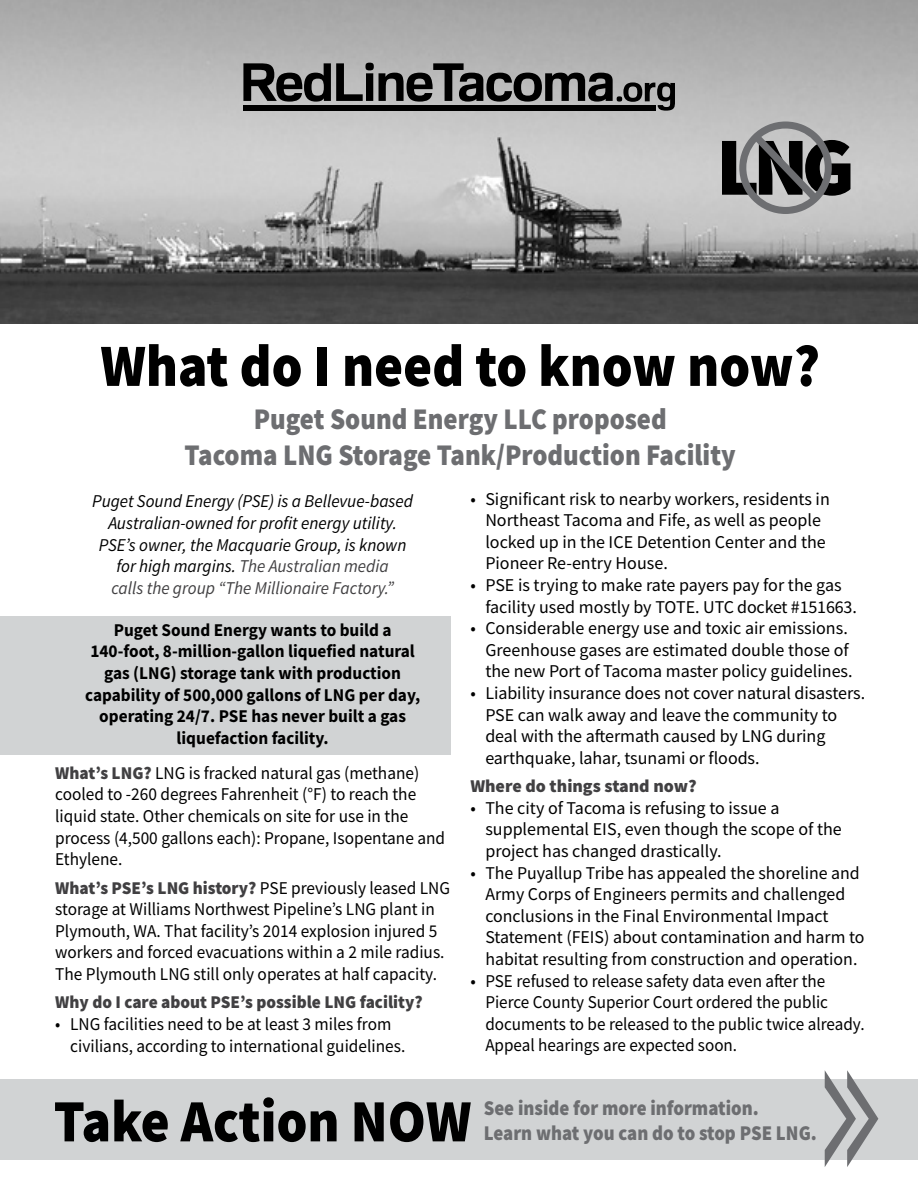
<style>
.page{position:relative;width:918px;height:1188px;background:#fff}
.page>*{position:absolute;margin:0;border:0;box-sizing:border-box;transform-origin:0 0}
.t1{font:142.5px "Pointers";color:#6d6e71;scale:.45 1}
.t2{font:900 60px "Source Sans Pro";color:#000;scale:.92 1}
.t3{font:900 30px/36px "Source Sans Pro";color:#6d6e71;text-align:center;scale:.9 1}
.t4{font:900 21px/25.5px "Source Sans Pro";color:#6d6e71;scale:.9 1}
.t5{font:18px/21.6px "Source Sans Pro";color:#000}
.t6{font:18px/21.6px "Source Sans Pro";color:#000;scale:.96 1}
.t7{font:700 18px/21.6px "Source Sans Pro";color:#000;text-align:center;scale:.96 1}
.t8{font:italic 18px/21.6px "Source Sans Pro";color:#000;text-align:center;scale:.96 1}
.t9{font:900 18px "Source Sans Pro";color:#414042;scale:.96 1}
.t10{font:900 18px "Source Sans Pro";color:#414042}
.s1{color:#414042}
.s2{font-weight:900;color:#414042}
</style>
<div class="page">
<div style="left:0;top:1079px;width:918px;height:80px;background:#d1d3d4"></div>
<div style="left:0;top:617px;width:450px;height:138px;background:#d1d3d4"></div>
<img style="left:0;top:0;width:918px;height:324px">
<svg style="left:243px;top:63px;width:432px;height:48px;background:#636363"></svg>
<svg style="left:722px;top:122px;width:128px;height:92px;background:#757576"></svg>
<h2 class="t2" style="left:100px;top:324px;width:784px">What do I need to know now?</h2>
<h3 class="t3" style="left:185px;top:400px;width:614px">Puget Sound Energy LLC proposed<br>Tacoma LNG Storage Tank/Production Facility</h3>
<p class="t5" style="left:485px;top:488px;width:346px;text-indent:-15px">• Significant risk to nearby workers, residents in Northeast Tacoma and Fife, as well as people locked up in the ICE Detention Center and the Pioneer Re-entry House.</p>
<p class="t5" style="left:485px;top:574px;width:373px;text-indent:-15px">• PSE is trying to make rate payers pay for the gas facility used mostly by TOTE. UTC docket #151663.</p>
<p class="t5" style="left:485px;top:617px;width:369px;text-indent:-15px">• Considerable energy use and toxic air emissions.<br>Greenhouse gases are estimated double those of the new Port of Tacoma master policy guidelines.</p>
<p class="t5" style="left:485px;top:682px;width:381px;text-indent:-15px">• Liability insurance does not cover natural disasters.<br>PSE can walk away and leave the community to deal with the aftermath caused by LNG during earthquake, lahar, tsunami or floods.</p>
<p class="t10" style="left:470px;top:774px;width:228px">Where do things stand now?</p>
<p class="t5" style="left:485px;top:797px;width:358px;text-indent:-15px">• The city of Tacoma is refusing to issue a supplemental EIS, even though the scope of the project has changed drastically.</p>
<p class="t5" style="left:485px;top:862px;width:381px;text-indent:-15px">• The Puyallup Tribe has appealed the shoreline and Army Corps of Engineers permits and challenged conclusions in the Final Environmental Impact Statement (FEIS) about contamination and harm to habitat resulting from construction and operation.</p>
<p class="t5" style="left:485px;top:970px;width:381px;text-indent:-15px">• PSE refused to release safety data even after the Pierce County Superior Court ordered the public documents to be released to the public twice already.<br>Appeal hearings are expected soon.</p>
<h1 class="t1" style="left:825px;top:1050px;width:139px">v</h1>
<p class="t8" style="left:92px;top:491px;width:336px">Puget Sound Energy (PSE) is a Bellevue-based Australian-owned for profit energy utility.<br>PSE’s owner, the Macquarie Group, is known for high margins. <span class="s1">The Australian media<br>calls the group “The Millionaire Factory.”</span></p>
<p class="t7" style="left:85px;top:619px;width:351px">Puget Sound Energy wants to build a 140-foot, 8-million-gallon liquefied natural gas (LNG) storage tank with production capability of 500,000 gallons of LNG per day, operating 24/7. PSE has never built a gas liquefaction facility.</p>
<p class="t6" style="left:55px;top:762px;width:408px"><span class="s2">What’s LNG?</span> LNG is fracked natural gas (methane) cooled to -260 degrees Fahrenheit (°F) to reach the liquid state. Other chemicals on site for use in the process (4,500 gallons each): Propane, Isopentane and Ethylene.</p>
<p class="t6" style="left:55px;top:877px;width:413px"><span class="s2">What’s PSE’s LNG history?</span> PSE previously leased LNG storage at Williams Northwest Pipeline’s LNG plant in Plymouth, WA. That facility’s 2014 explosion injured 5 workers and forced evacuations within a 2 mile radius.<br>The Plymouth LNG still only operates at half capacity.</p>
<p class="t9" style="left:55px;top:990px;width:384px">Why do I care about PSE’s possible LNG facility?</p>
<p class="t6" style="left:70px;top:1013px;width:351px;text-indent:-15px">• LNG facilities need to be at least 3 miles from civilians, according to international guidelines.</p>
<h2 class="t2" style="left:54px;top:1080px;width:455px">Take Action NOW</h2>
<p class="t4" style="left:484px;top:1095px;width:372px">See inside for more information.<br>Learn what you can do to stop PSE LNG.</p>
</div>
